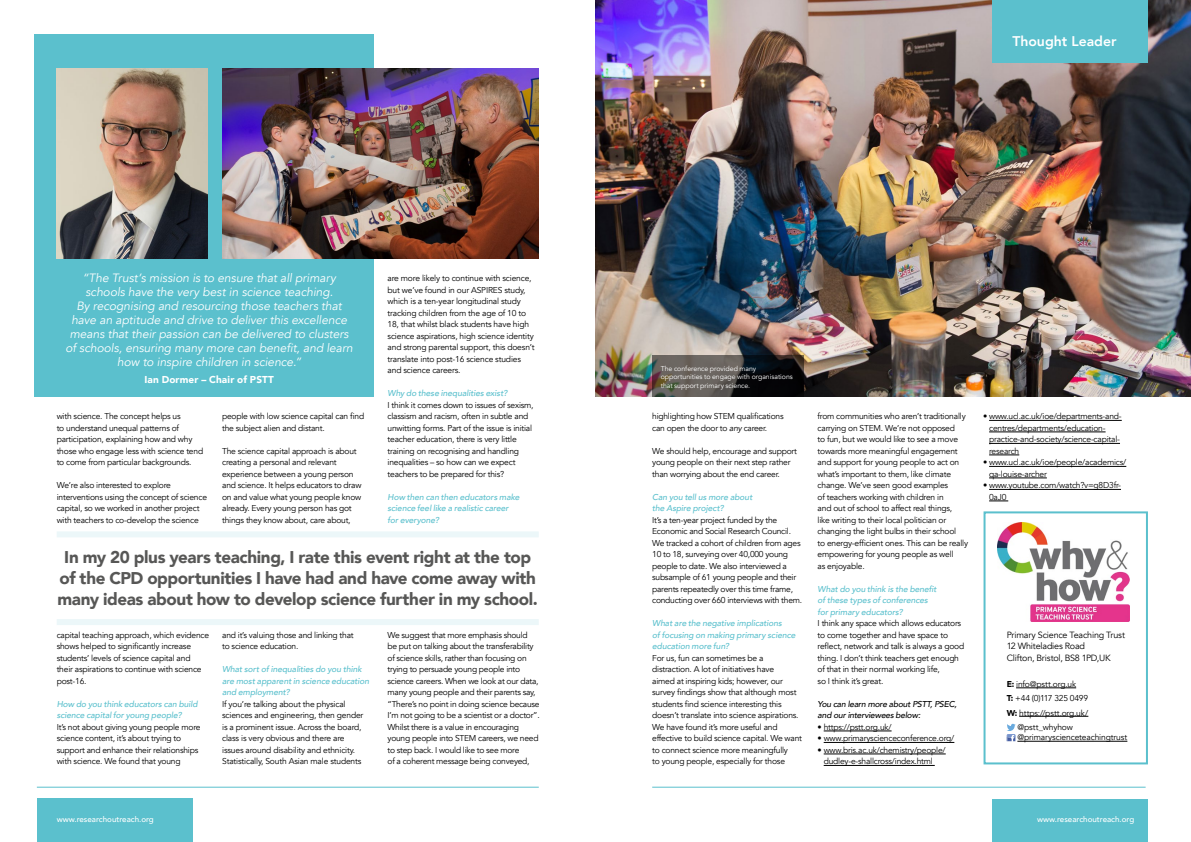
<style>
.page{position:relative;width:1191px;height:842px;background:#fff}
.page>*{position:absolute;margin:0;border:0;box-sizing:border-box;transform-origin:0 0}
.t1{font:900 17px/21px "Avenir";letter-spacing:-.025em;color:#575756;text-align:center}
.t2{font:800 14px "Avenir";color:#fff}
.t3{font:italic 12px/14px "Avenir";letter-spacing:-.005em;color:#fff;text-align:center}
.t4{font:900 10px "Avenir";letter-spacing:.01em;color:#fff}
.t5{font:9px/11.5px "Avenir";letter-spacing:-.02em;color:#000}
.t6{font:8.5px/11.5px "Avenir";letter-spacing:-.025em;color:#000}
.t7{font:italic 500 8.5px/11.5px "Avenir";letter-spacing:-.005em;color:#5bc0cd}
.t8{font:italic 500 8.5px/11.5px "Avenir";letter-spacing:-.025em;color:#000}
.t9{font:500 8px "Avenir";color:#fff}
.t10{font:7px/8.5px "Avenir";letter-spacing:-.005em;color:#fff}
.s1{font-style:italic}
.s2{font-weight:900}
</style>
<div class="page">
<div style="left:991px;top:799px;width:156px;height:43px;background:#5bc0cd"></div>
<hr style="left:652px;top:787px;width:493px;height:1px;background:#5bc0cd">
<hr style="left:37px;top:787px;width:502px;height:1px;background:#5bc0cd">
<div style="left:37px;top:799px;width:156px;height:43px;background:#5bc0cd"></div>
<img style="left:595px;top:0;width:596px;height:396px">
<div style="left:991px;top:0;width:156px;height:63px;background:#5bc0cd"></div>
<hr style="left:989px;top:420px;width:132px;height:1px;background:#000">
<hr style="left:989px;top:432px;width:116px;height:1px;background:#000">
<hr style="left:989px;top:443px;width:131px;height:1px;background:#000">
<hr style="left:989px;top:455px;width:30px;height:1px;background:#000">
<hr style="left:989px;top:466px;width:137px;height:1px;background:#000">
<hr style="left:989px;top:478px;width:57px;height:1px;background:#000">
<hr style="left:989px;top:489px;width:132px;height:1px;background:#000">
<svg style="left:989px;top:501px;width:19px;height:1px"></svg>
<hr style="left:823px;top:731px;width:68px;height:1px;background:#000">
<hr style="left:823px;top:742px;width:131px;height:1px;background:#000">
<hr style="left:823px;top:754px;width:122px;height:1px;background:#000">
<hr style="left:823px;top:765px;width:111px;height:1px;background:#000">
<div style="left:34px;top:34px;width:339px;height:362px;background:#5bc0cd"></div>
<div style="left:57px;top:531px;width:482px;height:6px;background:#ecf7f9"></div>
<div style="left:57px;top:619px;width:482px;height:6px;background:#ecf7f9"></div>
<div style="left:983px;top:511px;width:165px;height:253px;border:2px solid #5bc0cd"></div>
<hr style="left:1016px;top:688px;width:60px;height:1px;background:#000">
<hr style="left:1019px;top:716px;width:69px;height:1px;background:#000">
<hr style="left:1017px;top:741px;width:110px;height:1px;background:#000">
<svg style="left:1006px;top:724px;width:9px;height:17px"></svg>
<img style="left:57px;top:68px;width:151px;height:190px">
<img style="left:997px;top:523px;width:132px;height:98px">
<img style="left:222px;top:68px;width:317px;height:190px">
<svg style="left:652px;top:355px;width:151px;height:41px"></svg>
<h2 class="t2" style="left:1012px;top:30px;width:106px">Thought Leader</h2>
<p class="t3" style="left:66px;top:271px;width:289px">“The Trust’s mission is to ensure that all primary schools have the very best in science teaching.<br>By recognising and resourcing those teachers that have an aptitude and drive to deliver this excellence means that their passion can be delivered to clusters of schools, ensuring many more can benefit, and learn how to inspire children in science.”</p>
<p class="t4" style="left:144px;top:371px;width:131px">Ian Dormer – Chair of PSTT</p>
<p class="t10" style="left:660px;top:364px;width:134px">The conference provided many opportunities to engage with organisations that support primary science.</p>
<p class="t6" style="left:387px;top:273px;width:148px">are more likely to continue with science, but we’ve found in our ASPIRES study, which is a ten-year longitudinal study tracking children from the age of 10 to 18, that whilst black students have high science aspirations, high science identity and strong parental support, this doesn’t translate into post-16 science studies and science careers.</p>
<p class="t7" style="left:387px;top:388px;width:121px">Why do these inequalities exist?</p>
<p class="t6" style="left:387px;top:399px;width:148px">I think it comes down to issues of sexism, classism and racism, often in subtle and unwitting forms. Part of the issue is initial teacher education, there is very little training on recognising and handling inequalities – so how can we expect teachers to be prepared for this?</p>
<p class="t7" style="left:387px;top:491px;width:134px">How then can then educators make science feel like a realistic career for everyone?</p>
<p class="t6" style="left:222px;top:411px;width:144px">people with low science capital can find the subject alien and distant.</p>
<p class="t6" style="left:222px;top:445px;width:141px">The science capital approach is about creating a personal and relevant experience between a young person and science. It helps educators to draw on and value what young people know already. Every young person has got things they know about, care about,</p>
<p class="t6" style="left:652px;top:411px;width:133px">highlighting how STEM qualifications can open the door to <span class="s1">any</span> career.</p>
<p class="t6" style="left:652px;top:445px;width:146px">We should help, encourage and support young people on their next step rather than worrying about the end career.</p>
<p class="t7" style="left:652px;top:491px;width:102px">Can you tell us more about the Aspire project?</p>
<p class="t6" style="left:652px;top:514px;width:151px">It’s a ten-year project funded by the Economic and Social Research Council.<br>We tracked a cohort of children from ages 10 to 18, surveying over 40,000 young people to date. We also interviewed a subsample of 61 young people and their parents repeatedly over this time frame, conducting over 660 interviews with them.</p>
<p class="t7" style="left:652px;top:618px;width:145px">What are the negative implications<br>of focusing on making primary science education more fun?</p>
<p class="t6" style="left:652px;top:652px;width:151px">For us, fun can sometimes be a distraction. A lot of initiatives have<br>aimed at inspiring kids; however, our survey findings show that although most students find science interesting this doesn’t translate into science aspirations.<br>We have found it’s more useful and effective to build science capital. We want to connect science more meaningfully<br>to young people, especially for those</p>
<p class="t6" style="left:57px;top:411px;width:148px">with science. The concept helps us<br>to understand unequal patterns of participation, explaining how and why those who engage less with science tend to come from particular backgrounds.</p>
<p class="t6" style="left:57px;top:480px;width:152px">We’re also interested to explore interventions using the concept of science capital, so we worked in another project with teachers to co-develop the science</p>
<h1 class="t1" style="left:57px;top:546px;width:482px">In my 20 plus years teaching, I rate this event right at the top of the CPD opportunities I have had and have come away with many ideas about how to develop science further in my school.</h1>
<p class="t6" style="left:387px;top:629px;width:154px">We suggest that more emphasis should<br>be put on talking about the transferability of science skills, rather than focusing on trying to persuade young people into science careers. When we look at our data, many young people and their parents say, “There’s no point in doing science because I’m not going to be a scientist or a doctor”.<br>Whilst there is a value in encouraging young people into STEM careers, we need to step back. I would like to see more<br>of a coherent message being conveyed,</p>
<p class="t6" style="left:222px;top:629px;width:133px">and it’s valuing those and linking that to science education.</p>
<p class="t7" style="left:222px;top:664px;width:149px">What sort of inequalities do you think are most apparent in science education and employment?</p>
<p class="t6" style="left:222px;top:698px;width:143px">If you’re talking about the physical sciences and engineering, then gender is a prominent issue. Across the board, class is very obvious and there are issues around disability and ethnicity.<br>Statistically, South Asian male students</p>
<p class="t6" style="left:57px;top:629px;width:154px">capital teaching approach, which evidence shows helped to significantly increase students’ levels of science capital and<br>their aspirations to continue with science post-16.</p>
<p class="t7" style="left:57px;top:698px;width:143px">How do you think educators can build science capital for young people?</p>
<p class="t6" style="left:57px;top:721px;width:145px">It’s not about giving young people more science content, it’s about trying to support and enhance their relationships with science. We found that young</p>
<p class="t6" style="left:817px;top:411px;width:152px">from communities who aren’t traditionally carrying on STEM. We’re not opposed<br>to fun, but we would like to see a move towards more meaningful engagement and support for young people to act on what’s important to them, like climate change. We’ve seen good examples<br>of teachers working with children in<br>and out of school to affect real things,<br>like writing to their local politician or changing the light bulbs in their school<br>to energy-efficient ones. This can be really empowering for young people as well<br>as enjoyable.</p>
<p class="t7" style="left:817px;top:583px;width:121px">What do you think is the benefit of these types of conferences for primary educators?</p>
<p class="t6" style="left:817px;top:618px;width:148px">I think any space which allows educators to come together and have space to reflect, network and talk is always a good thing. I don’t think teachers get enough of that in their normal working life,<br>so I think it’s great.</p>
<p class="t8" style="left:817px;top:698px;width:141px">You can learn more about PSTT, PSEC, and our interviewees below:</p>
<p class="t6" style="left:817px;top:721px;width:75px">• https://pstt.org.uk/</p>
<p class="t6" style="left:817px;top:733px;width:138px">• www.primaryscienceconference.org/</p>
<p class="t6" style="left:823px;top:744px;width:123px;text-indent:-6px">• www.bris.ac.uk/chemistry/people/ dudley-e-shallcross/index.html</p>
<p class="t6" style="left:989px;top:411px;width:134px;text-indent:-6px">• www.ucl.ac.uk/ioe/departments-and&shy;centres/departments/education&shy;practice-and-society/science-capital&shy;research</p>
<p class="t6" style="left:989px;top:457px;width:139px;text-indent:-6px">• www.ucl.ac.uk/ioe/people/academics/ qa-louise-archer</p>
<p class="t6" style="left:989px;top:480px;width:133px;text-indent:-6px">• www.youtube.com/watch?v=g8D3fr-<br>0aJ0</p>
<p class="t5" style="left:1006px;top:629px;width:120px">Primary Science Teaching Trust<br>12 Whiteladies Road<br>Clifton, Bristol, BS8 1PD,UK</p>
<p class="t6" style="left:1006px;top:678px;width:71px"><span class="s2">E:</span> info@pstt.org.uk</p>
<p class="t6" style="left:1006px;top:693px;width:83px"><span class="s2">T:</span> +44 (0)117 325 0499</p>
<p class="t6" style="left:1006px;top:707px;width:83px"><span class="s2">W:</span> https://pstt.org.uk/</p>
<p class="t6" style="left:1017px;top:721px;width:57px">@pstt_whyhow</p>
<p class="t6" style="left:1017px;top:732px;width:111px">@primaryscienceteachingtrust</p>
<p class="t9" style="left:57px;top:812px;width:99px">www.researchoutreach.org</p>
<p class="t9" style="left:1037px;top:812px;width:99px">www.researchoutreach.org</p>
</div>
